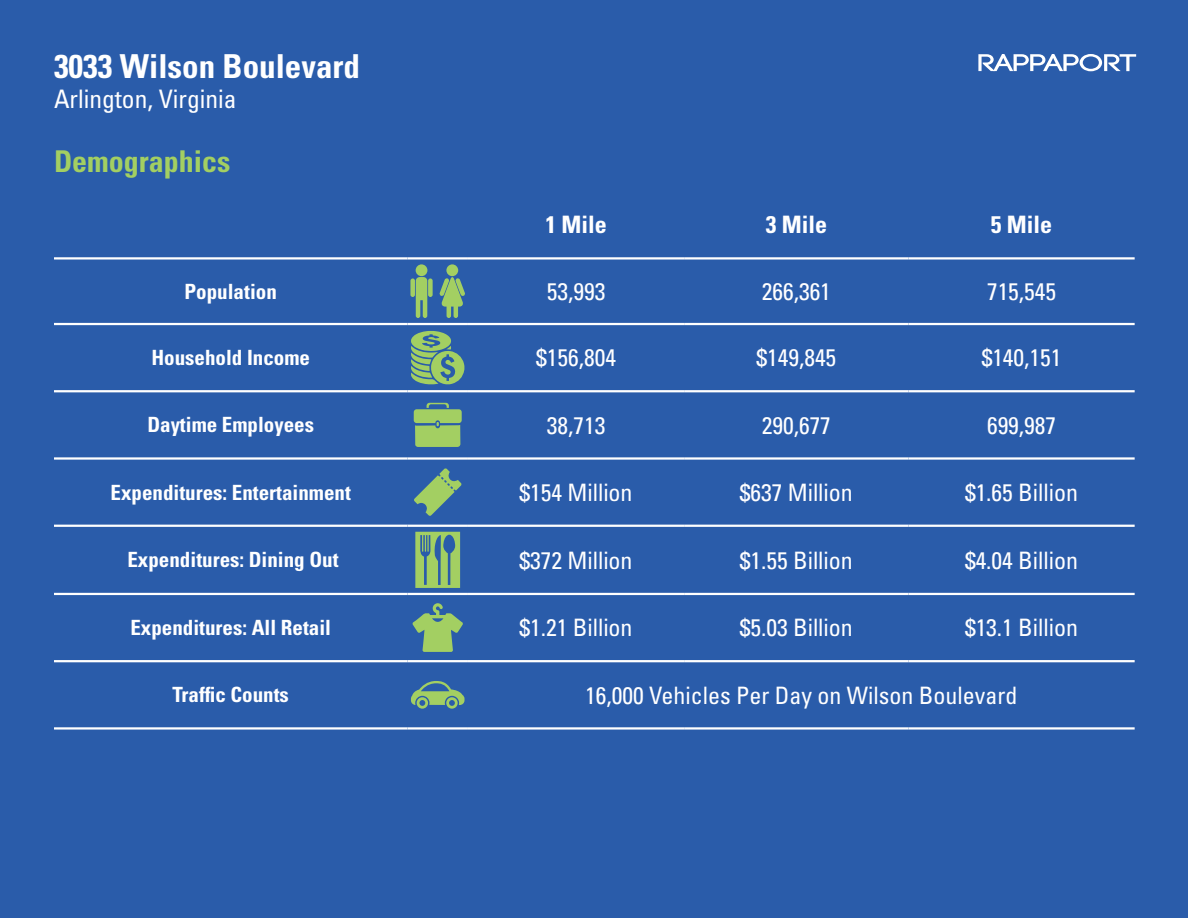
<style>
.page{position:relative;width:1188px;height:918px;background:#2a5caa}
.page>*{position:absolute;margin:0;border:0;box-sizing:border-box;transform-origin:0 0}
.t1{font:700 condensed 33px "Univers LT Std";color:#fff}
.t2{font:700 condensed 30px "Univers LT Std";color:#a3cf62}
.t3{font:condensed 25.5px "Univers LT Std";color:#fff}
.t4{font:condensed 24px "Univers LT Std";color:#fff}
.t5{font:700 condensed 24px "Univers LT Std";color:#fff}
.t6{font:700 condensed 21px "Univers LT Std";color:#fff}
</style>
<div class="page">
<svg style="left:978px;top:54px;width:158px;height:17px"></svg>
<hr style="left:54px;top:727px;width:353px;height:3px;background:#fff">
<hr style="left:407px;top:727px;width:61px;height:3px;background:#fff">
<hr style="left:468px;top:727px;width:216px;height:3px;background:#fff">
<hr style="left:684px;top:727px;width:225px;height:3px;background:#fff">
<hr style="left:909px;top:727px;width:226px;height:3px;background:#fff">
<hr style="left:54px;top:660px;width:353px;height:2px;background:#fff">
<hr style="left:407px;top:660px;width:61px;height:2px;background:#fff">
<hr style="left:468px;top:660px;width:216px;height:2px;background:#fff">
<hr style="left:684px;top:660px;width:225px;height:2px;background:#fff">
<hr style="left:909px;top:660px;width:226px;height:2px;background:#fff">
<hr style="left:54px;top:593px;width:353px;height:2px;background:#fff">
<hr style="left:407px;top:593px;width:61px;height:2px;background:#fff">
<hr style="left:468px;top:593px;width:216px;height:2px;background:#fff">
<hr style="left:684px;top:593px;width:225px;height:2px;background:#fff">
<hr style="left:909px;top:593px;width:226px;height:2px;background:#fff">
<hr style="left:54px;top:525px;width:353px;height:2px;background:#fff">
<hr style="left:407px;top:525px;width:61px;height:2px;background:#fff">
<hr style="left:468px;top:525px;width:216px;height:2px;background:#fff">
<hr style="left:684px;top:525px;width:225px;height:2px;background:#fff">
<hr style="left:909px;top:525px;width:226px;height:2px;background:#fff">
<hr style="left:54px;top:457px;width:353px;height:3px;background:#fff">
<hr style="left:407px;top:457px;width:61px;height:3px;background:#fff">
<hr style="left:468px;top:457px;width:216px;height:3px;background:#fff">
<hr style="left:684px;top:457px;width:225px;height:3px;background:#fff">
<hr style="left:909px;top:457px;width:226px;height:3px;background:#fff">
<hr style="left:54px;top:390px;width:353px;height:2px;background:#fff">
<hr style="left:407px;top:390px;width:61px;height:2px;background:#fff">
<hr style="left:468px;top:390px;width:216px;height:2px;background:#fff">
<hr style="left:684px;top:390px;width:225px;height:2px;background:#fff">
<hr style="left:909px;top:390px;width:226px;height:2px;background:#fff">
<hr style="left:54px;top:323px;width:353px;height:2px;background:#fff">
<hr style="left:407px;top:323px;width:61px;height:2px;background:#fff">
<hr style="left:468px;top:323px;width:216px;height:2px;background:#fff">
<hr style="left:684px;top:323px;width:225px;height:2px;background:#fff">
<hr style="left:909px;top:323px;width:226px;height:2px;background:#fff">
<hr style="left:54px;top:257px;width:353px;height:3px;background:#fff">
<hr style="left:407px;top:257px;width:61px;height:3px;background:#fff">
<hr style="left:468px;top:257px;width:216px;height:3px;background:#fff">
<hr style="left:684px;top:257px;width:225px;height:3px;background:#fff">
<hr style="left:909px;top:257px;width:226px;height:3px;background:#fff">
<div style="left:446px;top:264px;width:12px;height:12px;background:#a3cf62;border-radius:50%"></div>
<svg style="left:439px;top:276px;width:26px;height:42px"></svg>
<div style="left:410px;top:278px;width:5px;height:19px;background:#a3cf62;border-radius:2px"></div>
<div style="left:428px;top:278px;width:5px;height:19px;background:#a3cf62;border-radius:2px"></div>
<svg style="left:416px;top:277px;width:11px;height:41px"></svg>
<div style="left:416px;top:264px;width:11px;height:12px;background:#a3cf62;border-radius:50%"></div>
<svg style="left:411px;top:331px;width:53px;height:53px"></svg>
<svg style="left:414px;top:403px;width:48px;height:44px"></svg>
<svg style="left:414px;top:468px;width:48px;height:48px"></svg>
<svg style="left:415px;top:532px;width:45px;height:56px"></svg>
<svg style="left:412px;top:603px;width:51px;height:49px"></svg>
<svg style="left:411px;top:681px;width:54px;height:28px"></svg>
<h1 class="t1" style="left:54px;top:46px;width:308px">3033 Wilson Boulevard</h1>
<p class="t3" style="left:54px;top:83px;width:184px">Arlington, Virginia</p>
<p class="t2" style="left:54px;top:143px;width:178px">Demographics</p>
<h1 class="t1" style="left:54px;top:47px;width:60px">2311</h1>
<p class="t5" style="left:545px;top:210px;width:63px">1 Mile</p>
<p class="t5" style="left:766px;top:210px;width:63px">3 Mile</p>
<p class="t5" style="left:991px;top:210px;width:63px">5 Mile</p>
<p class="t6" style="left:185px;top:278px;width:94px">Population</p>
<p class="t4" style="left:547px;top:276px;width:60px">53,993</p>
<p class="t4" style="left:762px;top:276px;width:71px">266,361</p>
<p class="t4" style="left:987px;top:276px;width:71px">715,545</p>
<p class="t4" style="left:547px;top:276px;width:60px">49 005</p>
<p class="t4" style="left:772px;top:276px;width:60px">71 875</p>
<p class="t4" style="left:998px;top:276px;width:49px">42 21</p>
<p class="t6" style="left:151px;top:345px;width:160px">Household Income</p>
<p class="t4" style="left:536px;top:343px;width:81px">$156,804</p>
<p class="t4" style="left:756px;top:343px;width:81px">$149,845</p>
<p class="t4" style="left:982px;top:343px;width:81px">$140,151</p>
<p class="t4" style="left:568px;top:343px;width:49px">4 229</p>
<p class="t4" style="left:778px;top:343px;width:60px">50 096</p>
<p class="t4" style="left:1003px;top:343px;width:60px">39 877</p>
<p class="t6" style="left:147px;top:412px;width:168px">Daytime Employees</p>
<p class="t4" style="left:547px;top:410px;width:60px">38,713</p>
<p class="t4" style="left:762px;top:410px;width:71px">290,677</p>
<p class="t4" style="left:987px;top:410px;width:71px">699,987</p>
<p class="t4" style="left:547px;top:410px;width:60px">4 281</p>
<p class="t4" style="left:762px;top:410px;width:71px">351 44</p>
<p class="t4" style="left:987px;top:410px;width:71px">743 655</p>
<p class="t6" style="left:111px;top:479px;width:242px">Expenditures: Entertainment</p>
<p class="t4" style="left:519px;top:477px;width:115px">$154 Million</p>
<p class="t4" style="left:740px;top:477px;width:115px">$637 Million</p>
<p class="t4" style="left:965px;top:477px;width:115px">$1.65 Billion</p>
<p class="t4" style="left:541px;top:477px;width:23px">39</p>
<p class="t4" style="left:761px;top:477px;width:23px">82</p>
<p class="t4" style="left:992px;top:477px;width:23px">72</p>
<p class="t6" style="left:127px;top:547px;width:213px">Expenditures: Dining Out</p>
<p class="t4" style="left:519px;top:545px;width:115px">$372 Million</p>
<p class="t4" style="left:740px;top:545px;width:115px">$1.55 Billion</p>
<p class="t4" style="left:965px;top:545px;width:115px">$4.04 Billion</p>
<p class="t4" style="left:541px;top:545px;width:23px">36</p>
<p class="t4" style="left:766px;top:545px;width:23px">66</p>
<p class="t4" style="left:992px;top:545px;width:23px">22</p>
<p class="t6" style="left:130px;top:615px;width:202px">Expenditures: All Retail</p>
<p class="t4" style="left:519px;top:613px;width:115px">$1.21 Billion</p>
<p class="t4" style="left:740px;top:613px;width:115px">$5.03 Billion</p>
<p class="t4" style="left:965px;top:613px;width:115px">$13.1 Billion</p>
<p class="t4" style="left:546px;top:613px;width:23px">09</p>
<p class="t4" style="left:766px;top:613px;width:23px">39</p>
<p class="t4" style="left:1002px;top:613px;width:12px">7</p>
<p class="t6" style="left:173px;top:682px;width:118px">Traffic Counts</p>
<p class="t4" style="left:585px;top:680px;width:434px">16,000 Vehicles Per Day on Wilson Boulevard</p>
<p class="t4" style="left:596px;top:680px;width:12px">4</p>
</div>
